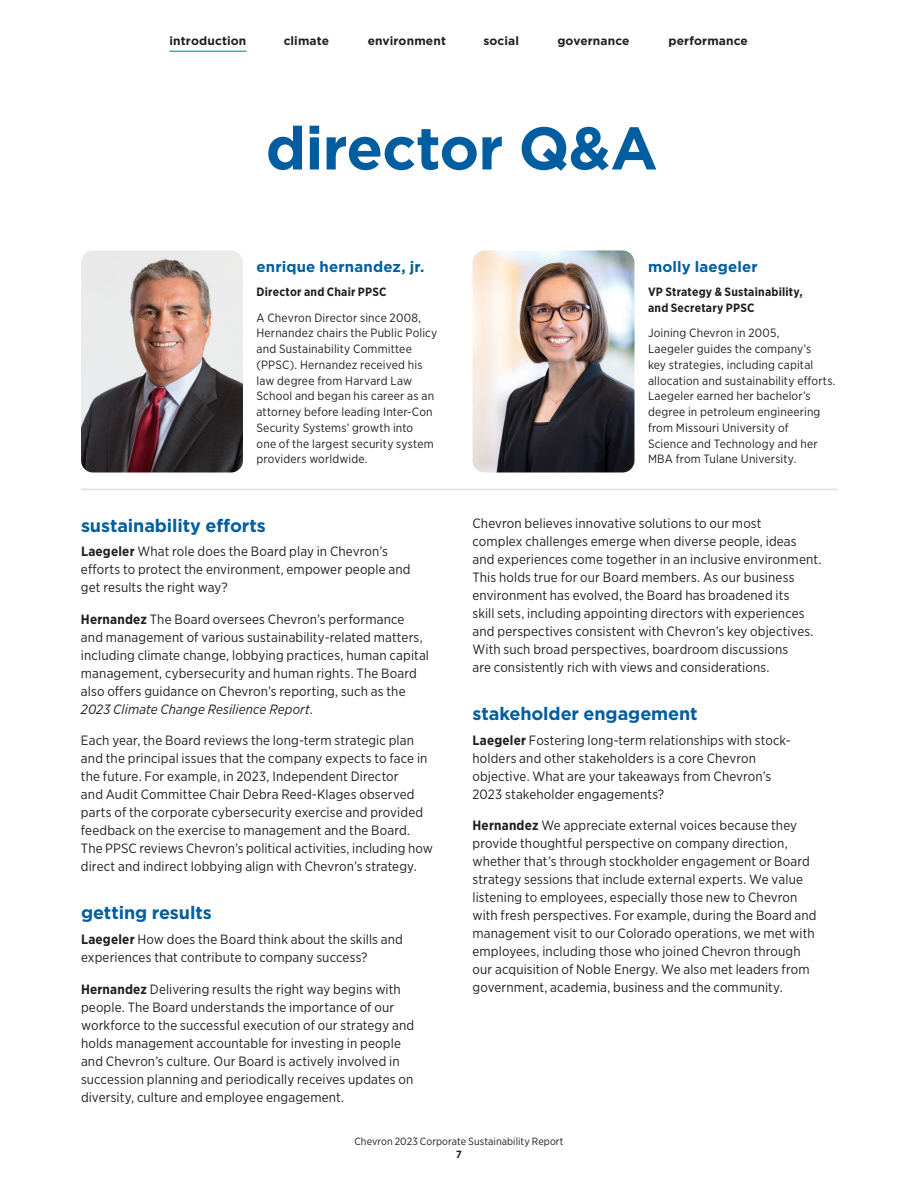
<style>
.page{position:relative;width:918px;height:1188px;background:#fff}
.page>*{position:absolute;margin:0;border:0;box-sizing:border-box;transform-origin:0 0}
.t1{font:700 60px "Gotham";letter-spacing:-.015em;color:#005ea0}
.t2{font:700 18px "Gotham";letter-spacing:-.005em;color:#005ea0}
.t3{font:700 15px "Gotham";letter-spacing:.01em;color:#005ea0}
.t4{font:13.5px/18px "Gotham Narrow";letter-spacing:.01em;color:#231f20}
.t5{font:12px/15.8px "Gotham Narrow";letter-spacing:.015em;color:#231f20}
.t6{font:700 12px/15.8px "Gotham Narrow";letter-spacing:.02em;color:#231f20}
.t7{font:700 12px "Gotham";letter-spacing:.01em;color:#231f20}
.t8{font:10.5px "Gotham Narrow";letter-spacing:.01em;color:#231f20}
.t9{font:700 10.5px "Gotham Narrow";color:#231f20}
.s1{font-weight:700}
.s2{font-style:italic}
</style>
<div class="page">
<img style="left:81px;top:250px;width:162px;height:222px">
<img style="left:472px;top:250px;width:162px;height:223px">
<hr style="left:169px;top:51px;width:78px;height:1px;background:#009dd9">
<hr style="left:81px;top:489px;width:756px;height:1px;background:#dcdddf">
<p class="t7" style="left:169px;top:33px;width:79px">introduction</p>
<p class="t7" style="left:284px;top:33px;width:47px">climate</p>
<p class="t7" style="left:368px;top:33px;width:80px">environment</p>
<p class="t7" style="left:483px;top:33px;width:37px">social</p>
<p class="t7" style="left:557px;top:33px;width:74px">governance</p>
<p class="t7" style="left:669px;top:33px;width:81px">performance</p>
<h2 class="t1" style="left:266px;top:108px;width:394px">director Q&amp;A</h2>
<p class="t3" style="left:256px;top:256px;width:170px">enrique hernandez, jr.</p>
<p class="t6" style="left:256px;top:284px;width:132px">Director and Chair PPSC</p>
<p class="t5" style="left:256px;top:309px;width:182px">A Chevron Director since 2008,<br>Hernandez chairs the Public Policy and Sustainability Committee (PPSC). Hernandez received his law degree from Harvard Law<br>School and began his career as an attorney before leading Inter-Con<br>Security Systems’ growth into<br>one of the largest security system providers worldwide.</p>
<h3 class="t2" style="left:81px;top:513px;width:187px">sustainability efforts</h3>
<p class="t4" style="left:81px;top:542px;width:331px"><span class="s1">Laegeler</span> What role does the Board play in Chevron’s efforts to protect the environment, empower people and get results the right way?</p>
<p class="t4" style="left:81px;top:610px;width:350px"><span class="s1">Hernandez</span> The Board oversees Chevron’s performance and management of various sustainability-related matters, including climate change, lobbying practices, human capital management, cybersecurity and human rights. The Board also offers guidance on Chevron’s reporting, such as the <span class="s2">2023 Climate Change Resilience Report</span>.</p>
<p class="t4" style="left:81px;top:731px;width:353px">Each year, the Board reviews the long-term strategic plan and the principal issues that the company expects to face in the future. For example, in 2023, Independent Director<br>and Audit Committee Chair Debra Reed-Klages observed parts of the corporate cybersecurity exercise and provided feedback on the exercise to management and the Board.<br>The PPSC reviews Chevron’s political activities, including how direct and indirect lobbying align with Chevron’s strategy.</p>
<h3 class="t2" style="left:81px;top:901px;width:132px">getting results</h3>
<p class="t4" style="left:81px;top:930px;width:324px"><span class="s1">Laegeler</span> How does the Board think about the skills and experiences that contribute to company success?</p>
<p class="t4" style="left:81px;top:980px;width:335px"><span class="s1">Hernandez</span> Delivering results the right way begins with people. The Board understands the importance of our workforce to the successful execution of our strategy and holds management accountable for investing in people and Chevron’s culture. Our Board is actively involved in succession planning and periodically receives updates on diversity, culture and employee engagement.</p>
<p class="t3" style="left:648px;top:256px;width:111px">molly laegeler</p>
<p class="t6" style="left:648px;top:284px;width:156px">VP Strategy &amp; Sustainability, and Secretary PPSC</p>
<p class="t5" style="left:648px;top:325px;width:189px">Joining Chevron in 2005,<br>Laegeler guides the company’s<br>key strategies, including capital allocation and sustainability efforts.<br>Laegeler earned her bachelor’s degree in petroleum engineering from Missouri University of<br>Science and Technology and her<br>MBA from Tulane University.</p>
<p class="t4" style="left:472px;top:514px;width:350px">Chevron believes innovative solutions to our most<br>complex challenges emerge when diverse people, ideas and experiences come together in an inclusive environment.<br>This holds true for our Board members. As our business environment has evolved, the Board has broadened its<br>skill sets, including appointing directors with experiences and perspectives consistent with Chevron’s key objectives.<br>With such broad perspectives, boardroom discussions<br>are consistently rich with views and considerations.</p>
<h3 class="t2" style="left:472px;top:702px;width:227px">stakeholder engagement</h3>
<p class="t4" style="left:472px;top:731px;width:320px"><span class="s1">Laegeler</span> Fostering long-term relationships with stock - holders and other stakeholders is a core Chevron objective. What are your takeaways from Chevron’s 2023 stakeholder engagements?</p>
<p class="t4" style="left:473px;top:816px;width:346px"><span class="s1">Hernandez</span> We appreciate external voices because they provide thoughtful perspective on company direction, whether that’s through stockholder engagement or Board strategy sessions that include external experts. We value listening to employees, especially those new to Chevron with fresh perspectives. For example, during the Board and management visit to our Colorado operations, we met with employees, including those who joined Chevron through our acquisition of Noble Energy. We also met leaders from government, academia, business and the community.</p>
<p class="t8" style="left:354px;top:1135px;width:211px">Chevron 2023 Corporate Sustainability Report</p>
<p class="t9" style="left:456px;top:1148px;width:7px">7</p>
</div>
